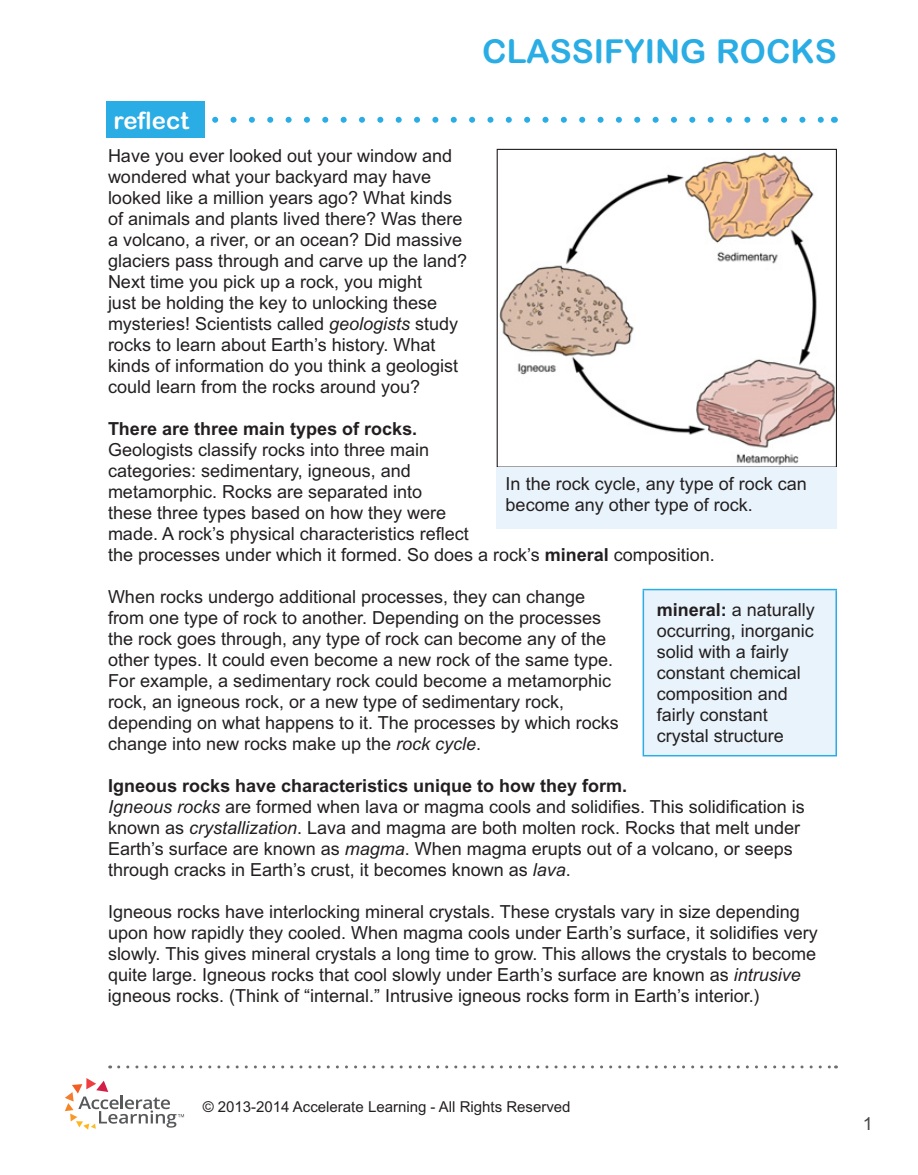
<style>
.page{position:relative;width:918px;height:1175px;background:#fff}
.page>*{position:absolute;margin:0;border:0;box-sizing:border-box;transform-origin:0 0}
.t1{font:700 33px "Arial Rounded MT Std";color:#29ade4}
.t2{font:700 24px "Arial Rounded MT Std";color:#fff}
.t3{font:18px/21px "Arial MT Std";color:#231f20}
.t4{font:700 18px "Arial MT Std";color:#231f20}
.t5{font:18px "Arial MT Std";color:#494849}
.t6{font:15px "Arial MT Std";color:#231f20}
.s1{font-style:italic}
.s2{font-weight:700}
</style>
<div class="page">
<svg style="left:65px;top:1078px;width:119px;height:51px"></svg>
<svg style="left:215px;top:117px;width:609px;height:6px"></svg>
<div style="left:107px;top:102px;width:98px;height:36px;background:#29ade4"></div>
<img style="left:499px;top:152px;width:336px;height:313px">
<div style="left:497px;top:149px;width:340px;height:319px;border:1px solid #231f20"></div>
<div style="left:497px;top:468px;width:340px;height:61px;background:#e9f3fb"></div>
<div style="left:643px;top:589px;width:193px;height:166px;background:#e9f3fb"></div>
<hr style="left:643px;top:590px;width:1px;height:165px;background:#29ade4">
<hr style="left:643px;top:589px;width:194px;height:1px;background:#29ade4">
<hr style="left:835px;top:590px;width:2px;height:165px;background:#29ade4">
<hr style="left:643px;top:755px;width:194px;height:1px;background:#29ade4">
<svg style="left:119px;top:1065px;width:717px;height:3px"></svg>
<h2 class="t2" style="left:113px;top:111px;width:77px">reflect</h2>
<h1 class="t1" style="left:482px;top:39px;width:356px">CLASSIFYING ROCKS</h1>
<p class="t3" style="left:108px;top:147px;width:361px">Have you ever looked out your window and wondered what your backyard may have looked like a million years ago? What kinds of animals and plants lived there? Was there a volcano, a river, or an ocean? Did massive glaciers pass through and carve up the land?<br>Next time you pick up a rock, you might<br>just be holding the key to unlocking these mysteries! Scientists called <span class="s1">geologists</span> study rocks to learn about Earth’s history. What kinds of information do you think a geologist could learn from the rocks around you?</p>
<p class="t4" style="left:108px;top:422px;width:311px">There are three main types of rocks.</p>
<p class="t3" style="left:108px;top:441px;width:608px">Geologists classify rocks into three main<br>categories: sedimentary, igneous, and<br>metamorphic. Rocks are separated into<br>these three types based on how they were<br>made. A rock’s physical characteristics reflect<br>the processes under which it formed. So does a rock’s <span class="s2">mineral</span> composition.</p>
<p class="t3" style="left:108px;top:588px;width:512px">When rocks undergo additional processes, they can change from one type of rock to another. Depending on the processes the rock goes through, any type of rock can become any of the other types. It could even become a new rock of the same type.<br>For example, a sedimentary rock could become a metamorphic rock, an igneous rock, or a new type of sedimentary rock, depending on what happens to it. The processes by which rocks change into new rocks make up the <span class="s1">rock cycle</span>.</p>
<p class="t3" style="left:108px;top:777px;width:698px"><span class="s2">Igneous rocks have characteristics unique to how they form.<br></span><span class="s1">Igneous rocks</span> are formed when lava or magma cools and solidifies. This solidification is known as <span class="s1">crystallization</span>. Lava and magma are both molten rock. Rocks that melt under Earth’s surface are known as <span class="s1">magma</span>. When magma erupts out of a volcano, or seeps through cracks in Earth’s crust, it becomes known as <span class="s1">lava</span>.</p>
<p class="t3" style="left:108px;top:903px;width:711px">Igneous rocks have interlocking mineral crystals. These crystals vary in size depending upon how rapidly they cooled. When magma cools under Earth’s surface, it solidifies very slowly. This gives mineral crystals a long time to grow. This allows the crystals to become quite large. Igneous rocks that cool slowly under Earth’s surface are known as <span class="s1">intrusive </span>igneous rocks. (Think of “internal.” Intrusive igneous rocks form in Earth’s interior.)</p>
<p class="t3" style="left:506px;top:475px;width:303px">In the rock cycle, any type of rock can become any other type of rock.</p>
<p class="t3" style="left:657px;top:601px;width:160px"><span class="s2">mineral:</span> a naturally occurring, inorganic solid with a fairly constant chemical composition and fairly constant crystal structure</p>
<p class="t6" style="left:203px;top:1101px;width:369px">© 2013-2014 Accelerate Learning - All Rights Reserved</p>
<p class="t5" style="left:863px;top:1116px;width:12px">1</p>
</div>
